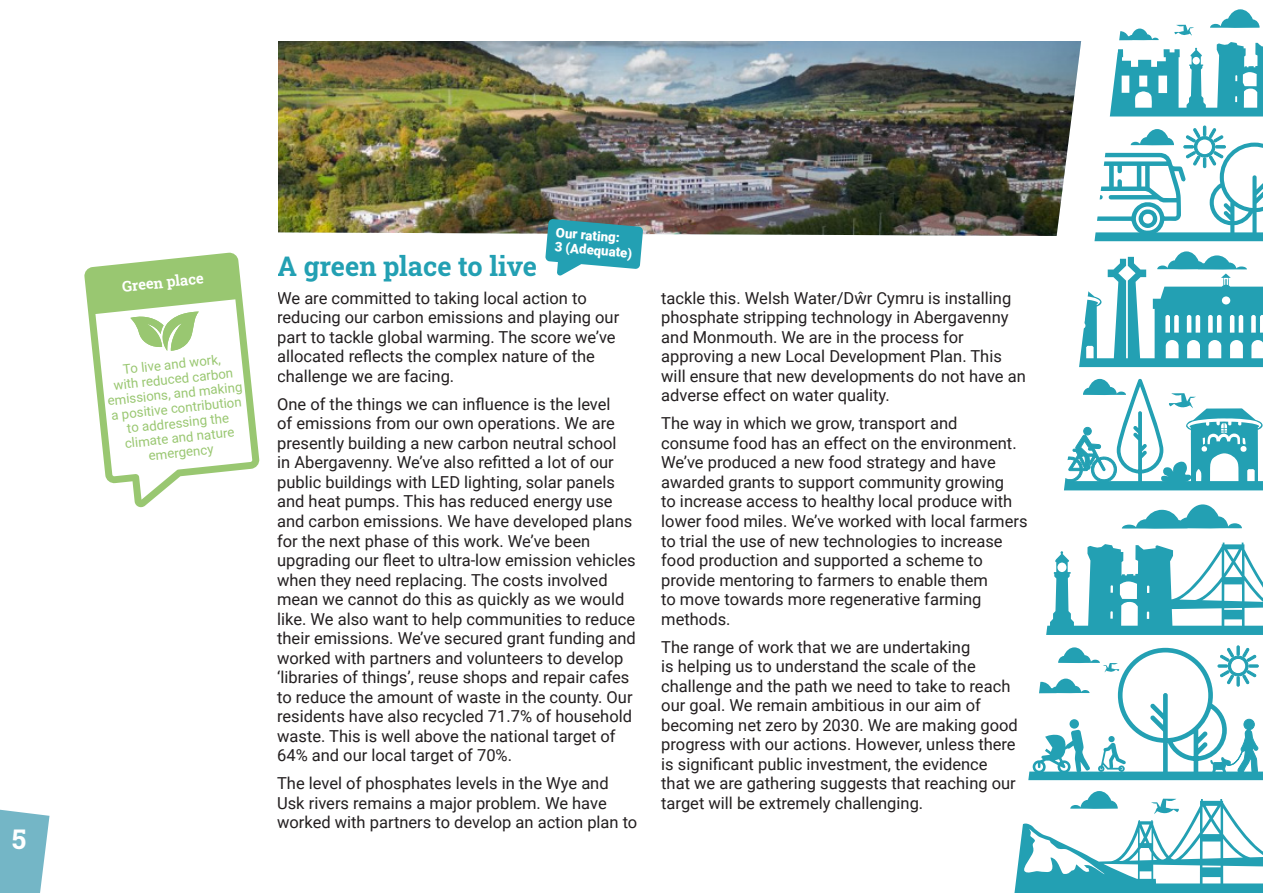
<style>
.page{position:relative;width:1263px;height:893px;background:#fff}
.page>*{position:absolute;margin:0;border:0;box-sizing:border-box;transform-origin:0 0}
.t1{font:700 27.15px "Roboto Slab";color:#fff}
.t2{font:700 27px "Roboto Slab";color:#23a0b3}
.t3{font:16.5px/19.5px "Roboto";color:#231f20}
.t4{font:700 14.7px "Roboto Slab";color:#fff}
.t5{font:13.35px/14.7px "Roboto";color:#99c771;text-align:center}
.t6{font:900 13.2px/14.2px "Roboto";color:#fff}
</style>
<div class="page">
<svg style="left:1014px;top:791px;width:249px;height:102px"></svg>
<svg style="left:1079px;top:251px;width:184px;height:116px"></svg>
<svg style="left:1110px;top:9px;width:153px;height:107px"></svg>
<svg style="left:1122px;top:504px;width:120px;height:25px"></svg>
<svg style="left:1046px;top:542px;width:217px;height:93px"></svg>
<svg style="left:1094px;top:125px;width:169px;height:116px"></svg>
<svg style="left:1028px;top:646px;width:235px;height:134px"></svg>
<svg style="left:1064px;top:378px;width:199px;height:112px"></svg>
<svg style="left:0;top:809px;width:50px;height:84px"></svg>
<img style="left:278px;top:41px;width:804px;height:195px">
<div style="left:10px;top:0;width:1102px;height:40px;background:#fff"></div>
<svg style="left:84px;top:252px;width:176px;height:255px"></svg>
<svg style="left:545px;top:219px;width:98px;height:57px"></svg>
<h1 class="t1" style="left:12px;top:821px;width:16px">5</h1>
<p class="t4" style="left:121px;top:277px;width:84px;rotate:-6deg">Green place</p>
<p class="t5" style="left:104px;top:363px;width:137px;rotate:-6deg">To live and work,<br>with reduced carbon emissions, and making a positive contribution to addressing the climate and nature emergency</p>
<p class="t6" style="left:557px;top:225px;width:79px;rotate:5deg">Our rating:<br>3 (Adequate)</p>
<p class="t2" style="left:277px;top:248px;width:261px">A green place to live</p>
<p class="t3" style="left:277px;top:288px;width:344px">We are committed to taking local action to reducing our carbon emissions and playing our part to tackle global warming. The score we’ve allocated reflects the complex nature of the challenge we are facing.</p>
<p class="t3" style="left:277px;top:394px;width:360px">One of the things we can influence is the level<br>of emissions from our own operations. We are presently building a new carbon neutral school<br>in Abergavenny. We’ve also refitted a lot of our public buildings with LED lighting, solar panels and heat pumps. This has reduced energy use and carbon emissions. We have developed plans for the next phase of this work. We’ve been upgrading our fleet to ultra-low emission vehicles when they need replacing. The costs involved mean we cannot do this as quickly as we would like. We also want to help communities to reduce their emissions. We’ve secured grant funding and worked with partners and volunteers to develop ‘libraries of things’, reuse shops and repair cafes to reduce the amount of waste in the county. Our residents have also recycled 71.7% of household waste. This is well above the national target of 64% and our local target of 70%.</p>
<p class="t3" style="left:277px;top:773px;width:362px">The level of phosphates levels in the Wye and<br>Usk rivers remains a major problem. We have worked with partners to develop an action plan to</p>
<p class="t3" style="left:661px;top:288px;width:366px">tackle this. Welsh Water/Dŵr Cymru is installing phosphate stripping technology in Abergavenny and Monmouth. We are in the process for approving a new Local Development Plan. This will ensure that new developments do not have an adverse effect on water quality.</p>
<p class="t3" style="left:661px;top:413px;width:368px">The way in which we grow, transport and consume food has an effect on the environment.<br>We’ve produced a new food strategy and have awarded grants to support community growing<br>to increase access to healthy local produce with lower food miles. We’ve worked with local farmers to trial the use of new technologies to increase food production and supported a scheme to provide mentoring to farmers to enable them<br>to move towards more regenerative farming methods.</p>
<p class="t3" style="left:661px;top:636px;width:358px">The range of work that we are undertaking<br>is helping us to understand the scale of the challenge and the path we need to take to reach our goal. We remain ambitious in our aim of becoming net zero by 2030. We are making good progress with our actions. However, unless there is significant public investment, the evidence that we are gathering suggests that reaching our target will be extremely challenging.</p>
</div>
